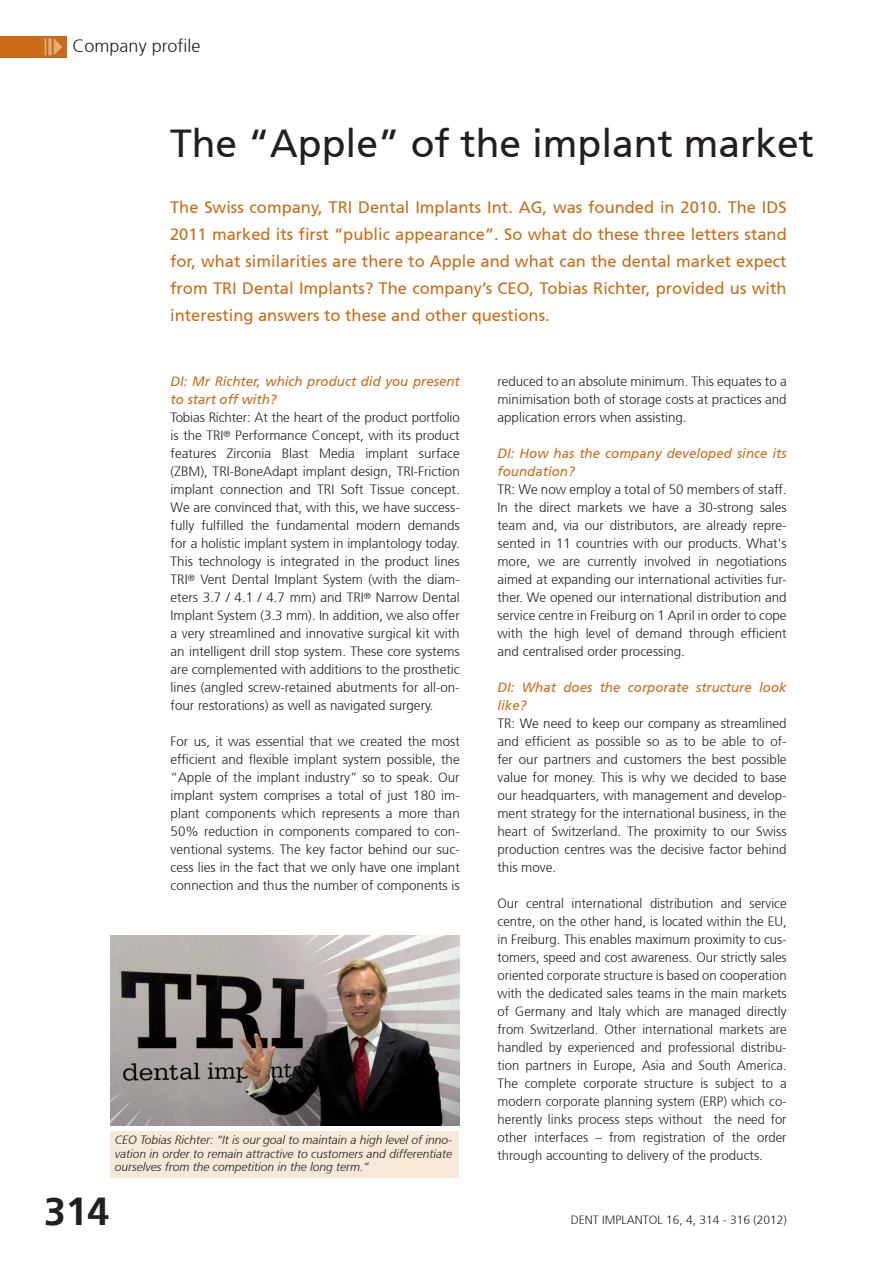
<style>
.page{position:relative;width:893px;height:1263px;background:#fff}
.page>*{position:absolute;margin:0;border:0;box-sizing:border-box;transform-origin:0 0}
.t1{font:39px "Frutiger 55 Roman";color:#231f20}
.t2{font:700 39px "Frutiger 65";color:#231f20}
.t3{font:300 18px "Frutiger 45";color:#231f20}
.t4{font:16.5px/27px "Frutiger 55 Roman";color:#ca6c17;text-align:justify}
.t5{font:300 13.5px/18px "Frutiger 45";color:#231f20;text-align:justify}
.t6{font:italic 13.5px/18px "Frutiger 56";color:#ca6c17}
.t7{font:italic 300 12px/13.5px "Frutiger 46";color:#231f20;text-align:justify}
.t8{font:300 12px "Frutiger 45";color:#231f20}
</style>
<div class="page">
<div style="left:0;top:36px;width:67px;height:21px;background:#ca6c17"></div>
<svg style="left:44px;top:38px;width:2px;height:17px"></svg>
<svg style="left:48px;top:38px;width:4px;height:17px"></svg>
<svg style="left:54px;top:38px;width:8px;height:17px"></svg>
<img style="left:111px;top:935px;width:348px;height:191px">
<div style="left:111px;top:1131px;width:348px;height:47px;background:#f8e8d7"></div>
<p class="t3" style="left:73px;top:36px;width:129px">Company profile</p>
<p class="t1" style="left:170px;top:120px;width:645px">The “Apple” of the implant market</p>
<p class="t4" style="left:170px;top:194px;width:618px">The Swiss company, TRI Dental Implants Int. AG, was founded in 2010. The IDS 2011 marked its first “public appearance”. So what do these three letters stand for, what similarities are there to Apple and what can the dental market expect from TRI Dental Implants? The company’s CEO, Tobias Richter, provided us with interesting answers to these and other questions.</p>
<p class="t6" style="left:171px;top:372px;width:291px">DI: Mr Richter, which product did you present to start off with?</p>
<p class="t5" style="left:171px;top:408px;width:291px">Tobias Richter: At the heart of the product portfolio</p>
<p class="t5" style="left:171px;top:426px;width:291px">is the TRI<sup>®</sup> Performance Concept, with its product</p>
<p class="t5" style="left:171px;top:444px;width:291px">features Zirconia Blast Media implant surface (ZBM), TRI-BoneAdapt implant design, TRI-Friction implant connection and TRI Soft Tissue concept.<br>We are convinced that, with this, we have success&shy;fully fulfilled the fundamental modern demands for a holistic implant system in implantology today.<br>This technology is integrated in the product lines TRI<sup>®</sup> Vent Dental Implant System (with the diam&shy;eters 3.7 / 4.1 / 4.7 mm) and TRI<sup>®</sup> Narrow Dental Implant System (3.3 mm). In addition, we also offer a very streamlined and innovative surgical kit with an intelligent drill stop system. These core systems are complemented with additions to the prosthetic lines (angled screw-retained abutments for all-on&shy;four restorations) as well as navigated surgery.</p>
<p class="t5" style="left:171px;top:732px;width:291px">For us, it was essential that we created the most efficient and flexible implant system possible, the “Apple of the implant industry” so to speak. Our implant system comprises a total of just 180 im&shy;plant components which represents a more than 50% reduction in components compared to con&shy;ventional systems. The key factor behind our suc&shy;cess lies in the fact that we only have one implant connection and thus the number of components is</p>
<p class="t7" style="left:115px;top:1134px;width:339px">CEO Tobias Richter: “It is our goal to maintain a high level of inno&shy;vation in order to remain attractive to customers and differentiate ourselves from the competition in the long term.”</p>
<p class="t2" style="left:44px;top:1188px;width:67px">314</p>
<p class="t5" style="left:497px;top:372px;width:291px">reduced to an absolute minimum. This equates to a minimisation both of storage costs at practices and application errors when assisting.</p>
<p class="t6" style="left:497px;top:444px;width:291px">DI: How has the company developed since its foundation?</p>
<p class="t5" style="left:497px;top:480px;width:291px">TR: We now employ a total of 50 members of staff.<br>In the direct markets we have a 30-strong sales team and, via our distributors, are already repre&shy;sented in 11 countries with our products. What's more, we are currently involved in negotiations aimed at expanding our international activities fur&shy;ther. We opened our international distribution and service centre in Freiburg on 1 April in order to cope with the high level of demand through efficient and centralised order processing.</p>
<p class="t6" style="left:497px;top:678px;width:291px">DI: What does the corporate structure look like?</p>
<p class="t5" style="left:497px;top:714px;width:291px">TR: We need to keep our company as streamlined and efficient as possible so as to be able to of&shy;fer our partners and customers the best possible value for money. This is why we decided to base our headquarters, with management and develop&shy;ment strategy for the international business, in the heart of Switzerland. The proximity to our Swiss production centres was the decisive factor behind this move.</p>
<p class="t5" style="left:497px;top:894px;width:291px">Our central international distribution and service centre, on the other hand, is located within the EU, in Freiburg. This enables maximum proximity to cus&shy;tomers, speed and cost awareness. Our strictly sales oriented corporate structure is based on cooperation with the dedicated sales teams in the main markets of Germany and Italy which are managed directly from Switzerland. Other international markets are handled by experienced and professional distribu&shy;tion partners in Europe, Asia and South America.<br>The complete corporate structure is subject to a modern corporate planning system (ERP) which co&shy;herently links process steps without the need for other interfaces – from registration of the order through accounting to delivery of the products.</p>
<p class="t8" style="left:571px;top:1213px;width:218px">DENT IMPLANTOL 16, 4, 314 - 316 (2012)</p>
</div>
